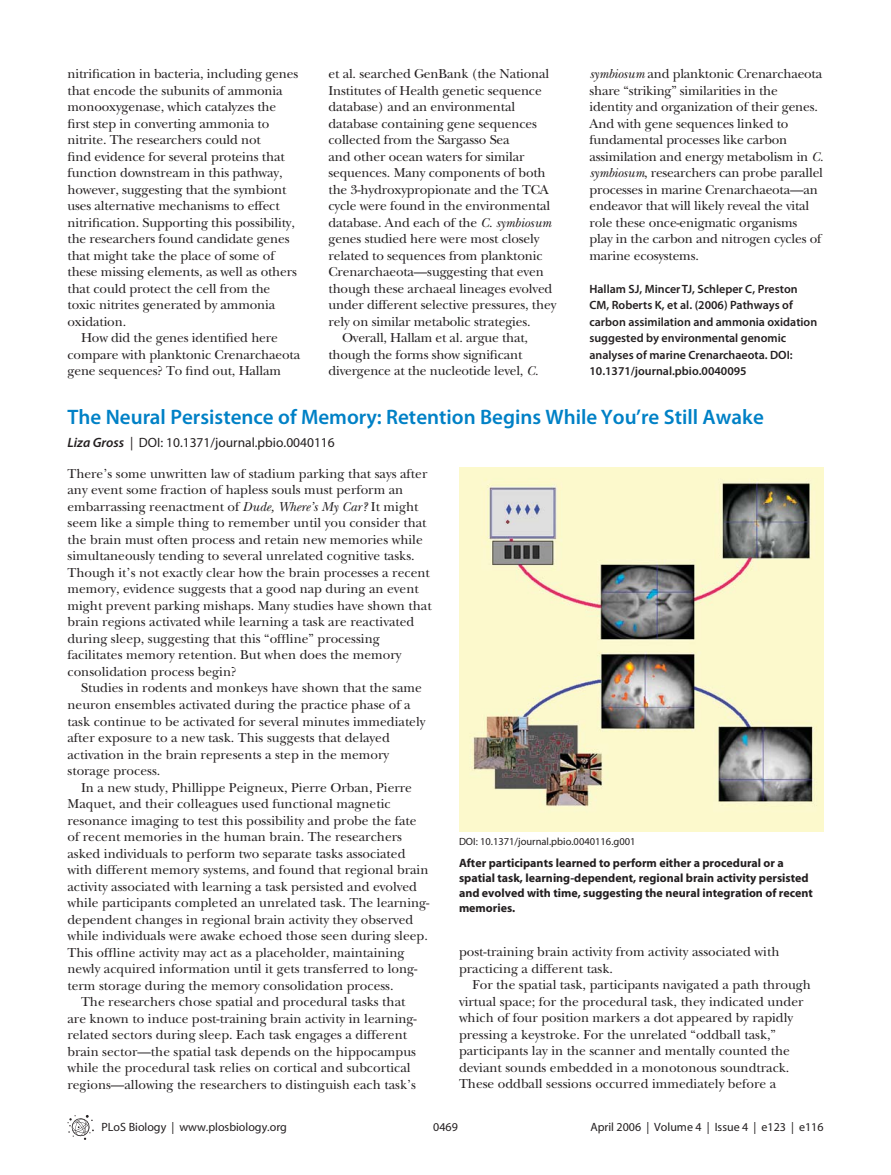
<style>
.page{position:relative;width:891px;height:1175px;background:#fff}
.page>*{position:absolute;margin:0;border:0;box-sizing:border-box;transform-origin:0 0}
.t1{font:600 21px "P Lo S Sans";color:#0081c6}
.t2{font:500 13.5px/16.5px "PLB Iserif";color:#231f20}
.t3{font:13.5px "P Lo S Sans";color:#231f20}
.t4{font:600 12px/16.5px "P Lo S Sans";color:#231f20}
.t5{font:700 12px/15px "P Lo S Sans";color:#231f20}
.t6{font:12px "P Lo S Sans";color:#231f20}
.t7{font:10.5px "P Lo S Sans";color:#231f20}
.s1{font-style:italic}
.s2{font-weight:600;font-style:italic}
</style>
<div class="page">
<svg style="left:68px;top:1115px;width:26px;height:24px"></svg>
<img style="left:459px;top:467px;width:365px;height:364px">
<p class="t2" style="left:68px;top:67px;width:232px">nitrification in bacteria, including genes</p>
<p class="t2" style="left:68px;top:83px;width:217px">that encode the subunits of ammonia</p>
<p class="t2" style="left:68px;top:99px;width:210px">monooxygenase, which catalyzes the</p>
<p class="t2" style="left:68px;top:116px;width:203px">first step in converting ammonia to</p>
<p class="t2" style="left:68px;top:132px;width:195px">nitrite. The researchers could not</p>
<p class="t2" style="left:68px;top:149px;width:219px">find evidence for several proteins that</p>
<p class="t2" style="left:68px;top:165px;width:217px">function downstream in this pathway,</p>
<p class="t2" style="left:68px;top:182px;width:220px">however, suggesting that the symbiont</p>
<p class="t2" style="left:68px;top:198px;width:214px">uses alternative mechanisms to effect</p>
<p class="t2" style="left:68px;top:215px;width:229px">nitrification. Supporting this possibility,</p>
<p class="t2" style="left:68px;top:231px;width:224px">the researchers found candidate genes</p>
<p class="t2" style="left:68px;top:248px;width:209px">that might take the place of some of</p>
<p class="t2" style="left:68px;top:264px;width:231px">these missing elements, as well as others</p>
<p class="t2" style="left:68px;top:281px;width:204px">that could protect the cell from the</p>
<p class="t2" style="left:68px;top:297px;width:209px">toxic nitrites generated by ammonia</p>
<p class="t2" style="left:68px;top:314px;width:60px">oxidation.</p>
<p class="t2" style="left:81px;top:330px;width:198px">How did the genes identified here</p>
<p class="t2" style="left:68px;top:347px;width:234px">compare with planktonic Crenarchaeota</p>
<p class="t2" style="left:68px;top:363px;width:215px">gene sequences? To find out, Hallam</p>
<p class="t2" style="left:329px;top:66px;width:222px">et al. searched GenBank (the National</p>
<p class="t2" style="left:329px;top:83px;width:215px">Institutes of Health genetic sequence</p>
<p class="t2" style="left:329px;top:99px;width:188px">database) and an environmental</p>
<p class="t2" style="left:329px;top:116px;width:210px">database containing gene sequences</p>
<p class="t2" style="left:329px;top:132px;width:183px">collected from the Sargasso Sea</p>
<p class="t2" style="left:329px;top:149px;width:198px">and other ocean waters for similar</p>
<p class="t2" style="left:329px;top:165px;width:219px">sequences. Many components of both</p>
<p class="t2" style="left:329px;top:182px;width:222px">the 3-hydroxypropionate and the TCA</p>
<p class="t2" style="left:329px;top:198px;width:223px">cycle were found in the environmental</p>
<p class="t2" style="left:329px;top:215px;width:224px">database. And each of the <span class="s1">C. symbiosum</span></p>
<p class="t2" style="left:329px;top:231px;width:213px">genes studied here were most closely</p>
<p class="t2" style="left:329px;top:248px;width:216px">related to sequences from planktonic</p>
<p class="t2" style="left:329px;top:264px;width:217px">Crenarchaeota—suggesting that even</p>
<p class="t2" style="left:329px;top:281px;width:225px">though these archaeal lineages evolved</p>
<p class="t2" style="left:329px;top:297px;width:229px">under different selective pressures, they</p>
<p class="t2" style="left:329px;top:314px;width:204px">rely on similar metabolic strategies.</p>
<p class="t2" style="left:342px;top:330px;width:188px">Overall, Hallam et al. argue that,</p>
<p class="t2" style="left:329px;top:347px;width:195px">though the forms show significant</p>
<p class="t2" style="left:329px;top:363px;width:212px">divergence at the nucleotide level, <span class="s1">C.</span></p>
<p class="t2" style="left:590px;top:66px;width:235px"><span class="s1">symbiosum</span> and planktonic Crenarchaeota share “striking” similarities in the identity and organization of their genes.<br>And with gene sequences linked to fundamental processes like carbon assimilation and energy metabolism in <span class="s1">C. symbiosum</span>, researchers can probe parallel processes in marine Crenarchaeota—an endeavor that will likely reveal the vital role these once-enigmatic organisms play in the carbon and nitrogen cycles of marine ecosystems.</p>
<p class="t4" style="left:590px;top:282px;width:229px">Hallam SJ, Mincer TJ, Schleper C, Preston CM, Roberts K, et al. (2006) Pathways of carbon assimilation and ammonia oxidation suggested by environmental genomic analyses of marine Crenarchaeota. DOI:<br>10.1371/journal.pbio.0040095</p>
<h1 class="t1" style="left:68px;top:409px;width:698px">The Neural Persistence of Memory: Retention Begins While You’re Still Awake</h1>
<p class="t3" style="left:68px;top:434px;width:269px"><span class="s2">Liza Gross</span> | DOI: 10.1371/journal.pbio.0040116</p>
<p class="t2" style="left:68px;top:466px;width:366px">There’s some unwritten law of stadium parking that says after any event some fraction of hapless souls must perform an embarrassing reenactment of <span class="s1">Dude, Where’s My Car?</span> It might seem like a simple thing to remember until you consider that the brain must often process and retain new memories while simultaneously tending to several unrelated cognitive tasks.<br>Though it’s not exactly clear how the brain processes a recent memory, evidence suggests that a good nap during an event might prevent parking mishaps. Many studies have shown that brain regions activated while learning a task are reactivated during sleep, suggesting that this “offline” processing facilitates memory retention. But when does the memory consolidation process begin?</p>
<p class="t2" style="left:68px;top:680px;width:360px;text-indent:14px">Studies in rodents and monkeys have shown that the same neuron ensembles activated during the practice phase of a task continue to be activated for several minutes immediately after exposure to a new task. This suggests that delayed activation in the brain represents a step in the memory storage process.</p>
<p class="t2" style="left:81px;top:779px;width:333px">In a new study, Phillippe Peigneux, Pierre Orban, Pierre</p>
<p class="t2" style="left:68px;top:796px;width:325px">Maquet, and their colleagues used functional magnetic</p>
<p class="t2" style="left:68px;top:812px;width:351px">resonance imaging to test this possibility and probe the fate</p>
<p class="t2" style="left:68px;top:829px;width:336px">of recent memories in the human brain. The researchers</p>
<p class="t2" style="left:68px;top:845px;width:340px">asked individuals to perform two separate tasks associated</p>
<p class="t2" style="left:68px;top:862px;width:362px">with different memory systems, and found that regional brain</p>
<p class="t2" style="left:68px;top:878px;width:351px">activity associated with learning a task persisted and evolved</p>
<p class="t2" style="left:68px;top:895px;width:364px">while participants completed an unrelated task. The learning-</p>
<p class="t2" style="left:68px;top:911px;width:347px">dependent changes in regional brain activity they observed</p>
<p class="t2" style="left:68px;top:928px;width:362px">while individuals were awake echoed those seen during sleep.</p>
<p class="t2" style="left:68px;top:944px;width:338px">This offline activity may act as a placeholder, maintaining</p>
<p class="t2" style="left:68px;top:961px;width:351px">newly acquired information until it gets transferred to long-</p>
<p class="t2" style="left:68px;top:977px;width:328px">term storage during the memory consolidation process.</p>
<p class="t2" style="left:81px;top:994px;width:326px">The researchers chose spatial and procedural tasks that</p>
<p class="t2" style="left:68px;top:1010px;width:351px">are known to induce post-training brain activity in learning-</p>
<p class="t2" style="left:68px;top:1027px;width:341px">related sectors during sleep. Each task engages a different</p>
<p class="t2" style="left:68px;top:1043px;width:350px">brain sector—the spatial task depends on the hippocampus</p>
<p class="t2" style="left:68px;top:1060px;width:345px">while the procedural task relies on cortical and subcortical</p>
<p class="t2" style="left:68px;top:1076px;width:350px">regions—allowing the researchers to distinguish each task’s</p>
<p class="t7" style="left:459px;top:835px;width:178px">DOI: 10.1371/journal.pbio.0040116.g001</p>
<p class="t5" style="left:459px;top:856px;width:355px">After participants learned to perform either a procedural or a spatial task, learning-dependent, regional brain activity persisted and evolved with time, suggesting the neural integration of recent memories.</p>
<p class="t2" style="left:459px;top:944px;width:322px">post-training brain activity from activity associated with practicing a different task.</p>
<p class="t2" style="left:459px;top:977px;width:354px;text-indent:14px">For the spatial task, participants navigated a path through virtual space; for the procedural task, they indicated under which of four position markers a dot appeared by rapidly pressing a keystroke. For the unrelated “oddball task,” participants lay in the scanner and mentally counted the deviant sounds embedded in a monotonous soundtrack.<br>These oddball sessions occurred immediately before a</p>
<p class="t6" style="left:102px;top:1119px;width:187px">PLoS Biology | www.plosbiology.org</p>
<p class="t6" style="left:433px;top:1119px;width:26px">0469</p>
<p class="t6" style="left:590px;top:1119px;width:235px">April 2006 | Volume 4 | Issue 4 | e123 | e116</p>
</div>
